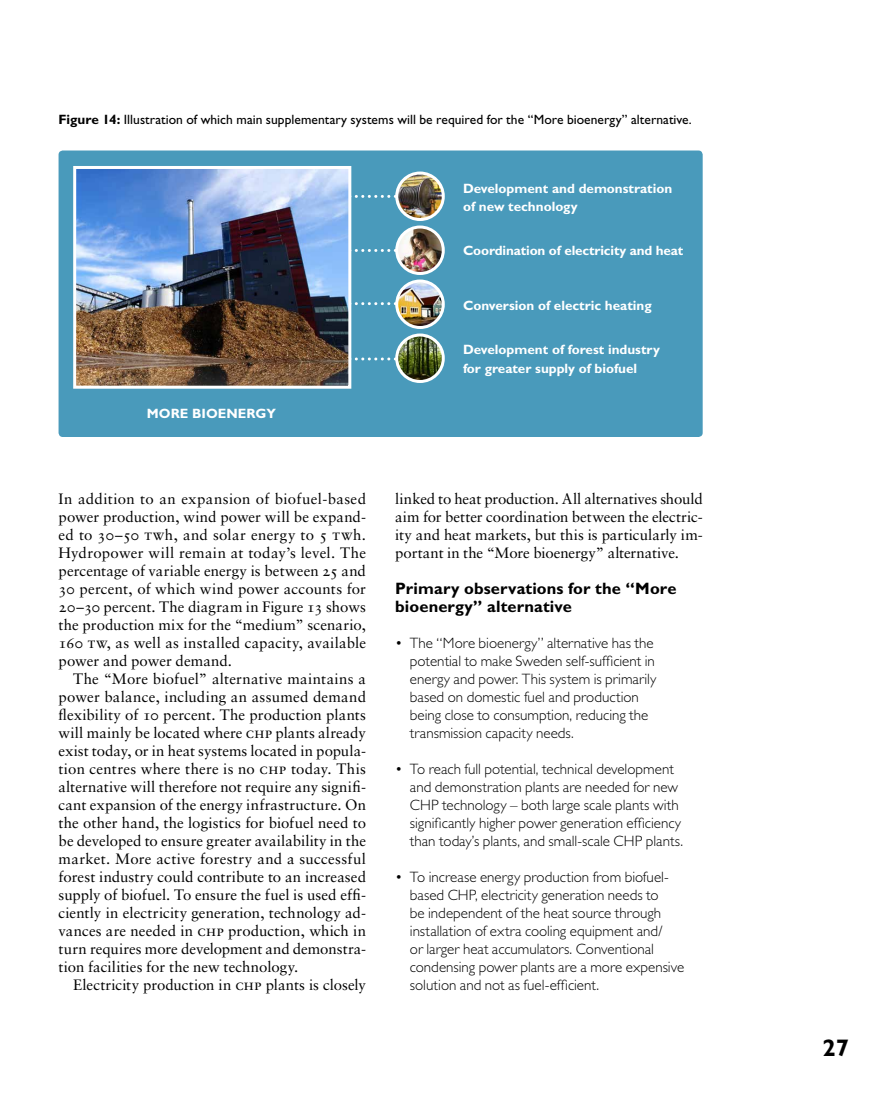
<style>
.page{position:relative;width:893px;height:1098px;background:#fff}
.page>*{position:absolute;margin:0;border:0;box-sizing:border-box;transform-origin:0 0}
.t1{font:700 24px "Gill Sans Std";color:#000}
.t2{font:700 16.5px/18px "Gill Sans Std";letter-spacing:.005em;color:#000}
.t3{font:15px/18px "Sabon LT Std";color:#000;text-align:justify}
.t4{font:300 15px/18px "Gill Sans Std";color:#000}
.t5{font:700 13.5px/18.8px "Gill Sans Std";color:#fff}
.t6{font:13.5px "Gill Sans Std";letter-spacing:.005em;color:#000}
.s1{font-weight:700}
</style>
<div class="page">
<div style="left:59px;top:150px;width:644px;height:287px;background:#499abb;border-radius:4px"></div>
<svg style="left:351px;top:195px;width:38px;height:3px"></svg>
<svg style="left:351px;top:249px;width:38px;height:3px"></svg>
<svg style="left:351px;top:302px;width:38px;height:3px"></svg>
<svg style="left:351px;top:357px;width:38px;height:3px"></svg>
<img style="left:397px;top:337px;width:46px;height:42px">
<div style="left:395px;top:333px;width:50px;height:50px;border:3px solid #fff;border-radius:50%"></div>
<img style="left:397px;top:281px;width:46px;height:46px;border-radius:23px">
<div style="left:395px;top:279px;width:50px;height:50px;border:3px solid #fff;border-radius:50%"></div>
<img style="left:397px;top:227px;width:46px;height:46px;border-radius:23px">
<div style="left:395px;top:225px;width:50px;height:50px;border:3px solid #fff;border-radius:50%"></div>
<img style="left:397px;top:175px;width:46px;height:43px">
<div style="left:395px;top:171px;width:50px;height:50px;border:3px solid #fff;border-radius:50%"></div>
<img style="left:77px;top:170px;width:270px;height:214px">
<div style="left:73px;top:166px;width:278px;height:222px;border:3px solid #fff"></div>
<p class="t6" style="left:59px;top:111px;width:635px"><span class="s1">Figure 14:</span> Illustration of which main supplementary systems will be required for the “More bioenergy” alternative.</p>
<p class="t5" style="left:463px;top:178px;width:211px">Development and demonstration of new technology</p>
<p class="t5" style="left:463px;top:241px;width:222px">Coordination of electricity and heat</p>
<p class="t5" style="left:147px;top:404px;width:131px">MORE BIOENERGY</p>
<p class="t3" style="left:59px;top:489px;width:309px">In addition to an expansion of biofuel-based power production, wind power will be expand&shy;ed to 30–50 TWh, and solar energy to 5 TWh.<br>Hydropower will remain at today’s level. The percentage of variable energy is between 25 and 30 percent, of which wind power accounts for 20–30 percent. The diagram in Figure 13 shows the production mix for the “medium” scenario, 160 TW, as well as installed capacity, available power and power demand.</p>
<p class="t3" style="left:59px;top:669px;width:309px;text-indent:15px">The “More biofuel” alternative maintains a power balance, including an assumed demand flexibility of 10 percent. The production plants will mainly be located where CHP plants already exist today, or in heat systems located in popula&shy;tion centres where there is no CHP today. This alternative will therefore not require any signifi&shy;cant expansion of the energy infrastructure. On the other hand, the logistics for biofuel need to be developed to ensure greater availability in the market. More active forestry and a successful forest industry could contribute to an increased supply of biofuel. To ensure the fuel is used effi&shy;ciently in electricity generation, technology ad&shy;vances are needed in CHP production, which in turn requires more development and demonstra&shy;tion facilities for the new technology.</p>
<p class="t3" style="left:73px;top:975px;width:294px">Electricity production in CHP plants is closely</p>
<p class="t5" style="left:463px;top:296px;width:190px">Conversion of electric heating</p>
<p class="t5" style="left:463px;top:340px;width:198px">Development of forest industry for greater supply of biofuel</p>
<p class="t3" style="left:395px;top:489px;width:309px">linked to heat production. All alternatives should aim for better coordination between the electric&shy;ity and heat markets, but this is particularly im&shy;portant in the “More bioenergy” alternative.</p>
<p class="t2" style="left:395px;top:579px;width:283px">Primary observations for the “More bioenergy” alternative</p>
<p class="t4" style="left:410px;top:634px;width:248px;text-indent:-15px">• The “More bioenergy” alternative has the potential to make Sweden self-sufficient in energy and power. This system is primarily based on domestic fuel and production being close to consumption, reducing the transmission capacity needs.</p>
<p class="t4" style="left:410px;top:759px;width:275px;text-indent:-15px">• To reach full potential, technical development and demonstration plants are needed for new CHP technology – both large scale plants with significantly higher power generation efficiency than today’s plants, and small-scale CHP plants.</p>
<p class="t4" style="left:410px;top:867px;width:276px;text-indent:-15px">• To increase energy production from biofuel&shy;based CHP, electricity generation needs to<br>be independent of the heat source through installation of extra cooling equipment and/<br>or larger heat accumulators. Conventional condensing power plants are a more expensive solution and not as fuel-efficient.</p>
<h1 class="t1" style="left:823px;top:1033px;width:28px">27</h1>
</div>
